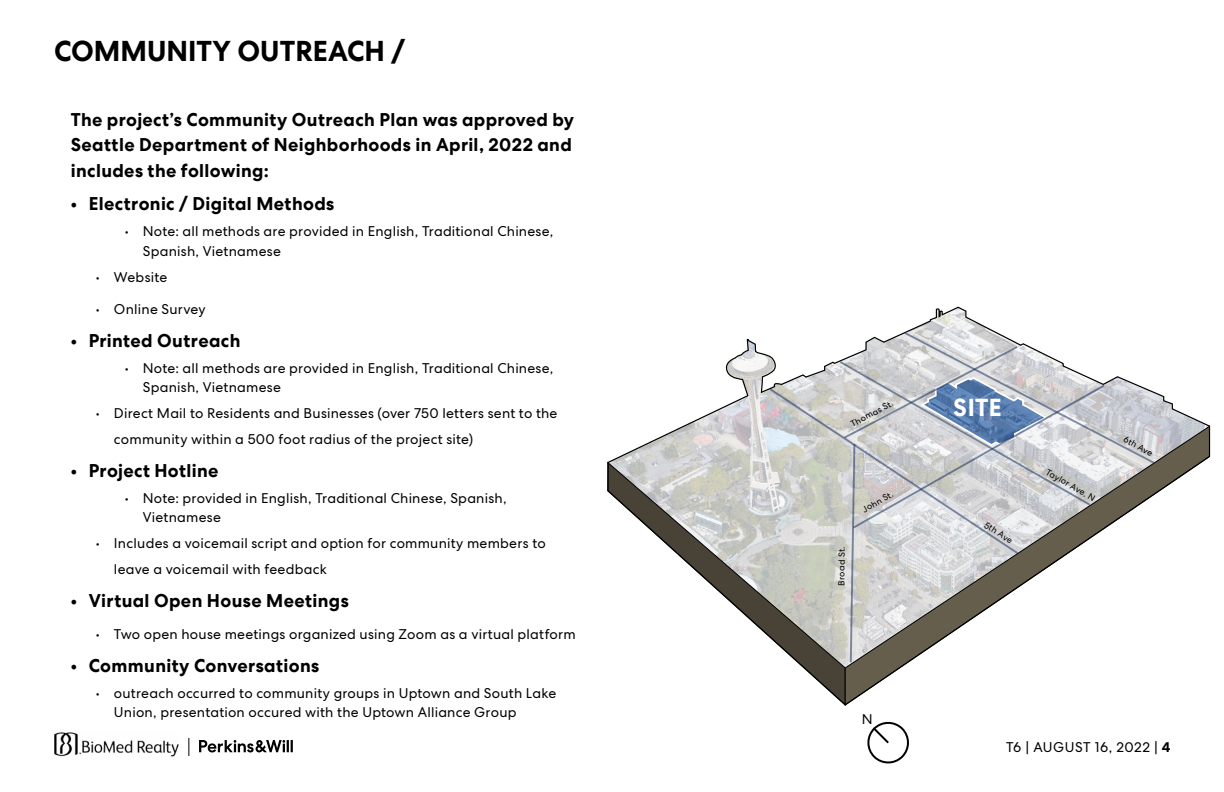
<style>
.page{position:relative;width:1224px;height:792px;background:#fff}
.page>*{position:absolute;margin:0;border:0;box-sizing:border-box;transform-origin:0 0}
.t1{font:700 28px "PW Centra No 2";color:#000}
.t2{font:700 24px "PW Centra No 2";color:#fff}
.t3{font:700 18px/26px "PW Centra No 2";letter-spacing:.02em;color:#000}
.t4{font:14px/19.5px "PW Centra No 2";letter-spacing:.015em;color:#000}
.t5{font:14px "PW Centra No 2";letter-spacing:.035em;color:#000}
.t6{font:8.8px "PW Centra No 2";color:#000}
.s1{font-weight:700}
</style>
<div class="page">
<svg style="left:199px;top:740px;width:94px;height:12px"></svg>
<img style="left:54px;top:732px;width:125px;height:25px">
<svg style="left:188px;top:738px;width:1px;height:18px"></svg>
<svg style="left:607px;top:306px;width:604px;height:400px"></svg>
<svg style="left:768px;top:387px;width:70px;height:169px;background:#cdceca"></svg>
<svg style="left:838px;top:330px;width:318px;height:334px"></svg>
<svg style="left:867px;top:721px;width:42px;height:43px"></svg>
<h1 class="t1" style="left:54px;top:34px;width:353px">COMMUNITY OUTREACH /</h1>
<p class="t3" style="left:71px;top:107px;width:505px">The project’s Community Outreach Plan was approved by<br>Seattle Department of Neighborhoods in April, 2022 and includes the following:</p>
<p class="t3" style="left:71px;top:191px;width:265px">• Electronic / Digital Methods</p>
<p class="t4" style="left:143px;top:221px;width:412px;text-indent:-18px">• Note: all methods are provided in English, Traditional Chinese,<br>Spanish, Vietnamese</p>
<p class="t4" style="left:96px;top:267px;width:73px">• Website</p>
<p class="t4" style="left:96px;top:299px;width:111px">• Online Survey</p>
<p class="t3" style="left:71px;top:328px;width:171px">• Printed Outreach</p>
<p class="t4" style="left:143px;top:358px;width:412px;text-indent:-18px">• Note: all methods are provided in English, Traditional Chinese,<br>Spanish, Vietnamese</p>
<p class="t4" style="left:114px;top:400px;width:445px;line-height:26px;text-indent:-18px">• Direct Mail to Residents and Businesses (over 750 letters sent to the community within a 500 foot radius of the project site)</p>
<p class="t3" style="left:71px;top:458px;width:149px">• Project Hotline</p>
<p class="t4" style="left:143px;top:488px;width:365px;text-indent:-18px">• Note: provided in English, Traditional Chinese, Spanish,<br>Vietnamese</p>
<p class="t4" style="left:114px;top:530px;width:433px;line-height:26px;text-indent:-18px">• Includes a voicemail script and option for community members to leave a voicemail with feedback</p>
<p class="t3" style="left:71px;top:588px;width:280px">• Virtual Open House Meetings</p>
<p class="t4" style="left:96px;top:624px;width:481px">• Two open house meetings organized using Zoom as a virtual platform</p>
<p class="t3" style="left:71px;top:653px;width:250px">• Community Conversations</p>
<p class="t4" style="left:114px;top:683px;width:444px;text-indent:-18px">• outreach occurred to community groups in Uptown and South Lake<br>Union, presentation occured with the Uptown Alliance Group</p>
<p class="t6" style="left:849px;top:420px;width:48px;rotate:-28deg">Thomas St.</p>
<p class="t6" style="left:836px;top:586px;width:41px;rotate:-89deg">Broad St.</p>
<p class="t6" style="left:860px;top:506px;width:36px;rotate:-29deg">John St.</p>
<p class="t4" style="left:862px;top:709px;width:12px">N</p>
<h2 class="t2" style="left:953px;top:393px;width:50px">SITE</h2>
<p class="t6" style="left:988px;top:520px;width:33px;rotate:33deg">5th Ave</p>
<p class="t6" style="left:1049px;top:466px;width:57px;rotate:31deg">Taylor Ave. N</p>
<p class="t6" style="left:1127px;top:434px;width:33px;rotate:29deg">6th Ave</p>
<p class="t5" style="left:1006px;top:739px;width:166px">T6 | AUGUST 16, 2022 | <span class="s1">4</span></p>
</div>
